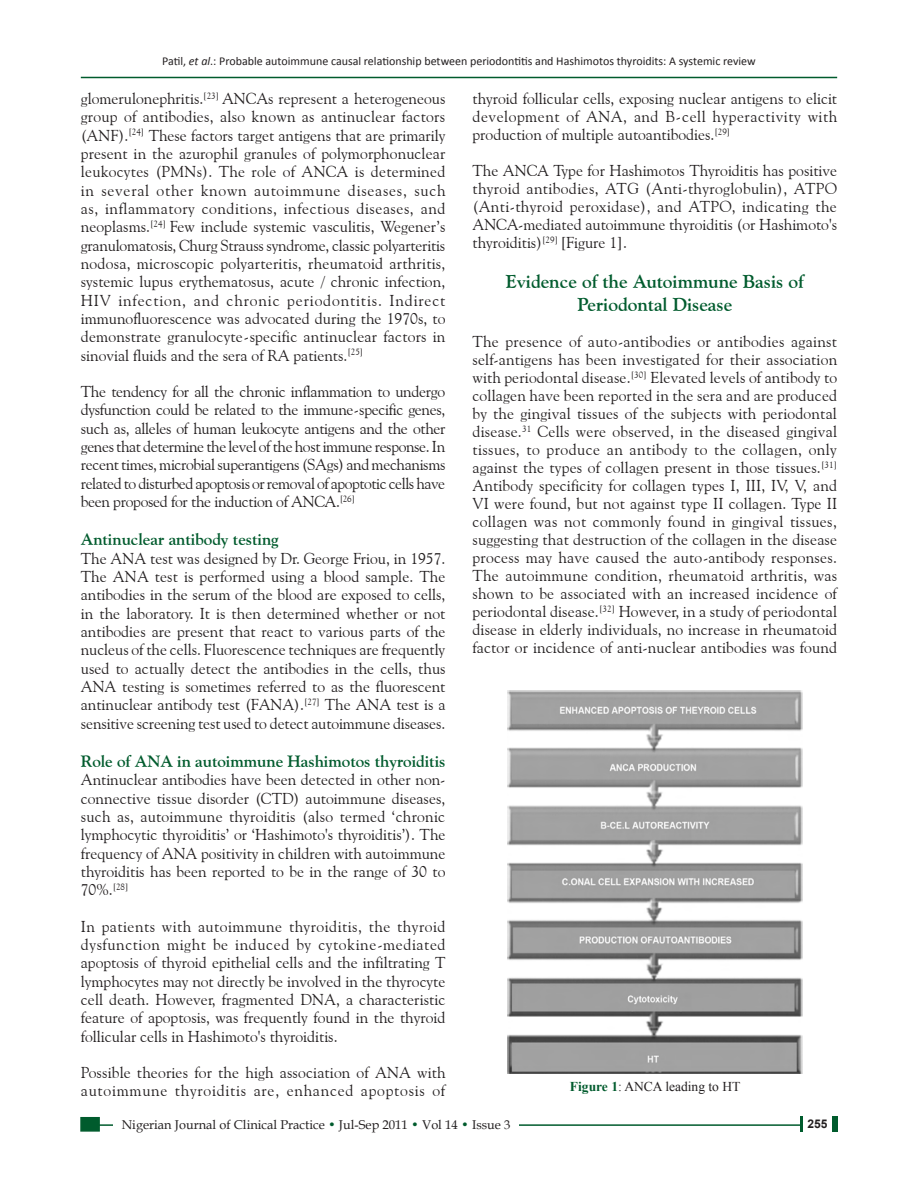
<style>
.page{position:relative;width:918px;height:1188px;background:#fff}
.page>*{position:absolute;margin:0;border:0;box-sizing:border-box;transform-origin:0 0}
.t1{font:700 18.75px/22.5px "Goudy Old Style BT";color:#005b2d;text-align:center}
.t2{font:700 16.5px "Goudy Old Style BT";color:#005b2d}
.TX{font:15.75px/18.3px "Goudy Old Style BT";color:#231f20;text-align:justify}
.TX-2{font:15.75px/18.3px "Goudy Old Style BT";letter-spacing:.03em;color:#231f20}
.FGC{font:13.5px "Times New Roman";color:#231f20}
.t3{font:12.75px "Book Antiqua";color:#231f20}
.t4{font:12px "Calibri";color:#231f20}
.t5{font:700 12px "Arial";color:#231f20}
.s1{font-style:italic}
.s2{font-weight:700;color:#005b2d}
.s3{color:#005b2d}
</style>
<div class="page">
<div style="left:80px;top:1117px;width:20px;height:15px;background:#005b2d;border:2px solid #005b2d"></div>
<div style="left:832px;top:1117px;width:6px;height:15px;background:#005b2d"></div>
<hr style="left:800px;top:1117px;width:3px;height:15px;background:#005b2d">
<hr style="left:95px;top:1124px;width:707px;height:2px;background:#005b2d">
<div style="left:113px;top:1120px;width:406px;height:14px;background:#fff"></div>
<hr style="left:81px;top:77px;width:756px;height:1px;background:#005b2d">
<img style="left:507px;top:691px;width:296px;height:382px">
<p class="t4" style="left:162px;top:53px;width:595px">Patil, <span class="s1">et al</span>.: Probable autoimmune causal relationship between periodontitis and Hashimotos thyroidits: A systemic review</p>
<p class="TX" style="left:81px;top:89px;width:366px">glomerulonephritis.<sup>[23]</sup> ANCAs represent a heterogeneous group of antibodies, also known as antinuclear factors (ANF).<sup>[24]</sup> These factors target antigens that are primarily present in the azurophil granules of polymorphonuclear leukocytes (PMNs). The role of ANCA is determined in several other known autoimmune diseases, such as, inflammatory conditions, infectious diseases, and neoplasms.<sup>[24]</sup> Few include systemic vasculitis, Wegener’s granulomatosis, Churg Strauss syndrome, classic polyarteritis nodosa, microscopic polyarteritis, rheumatoid arthritis, systemic lupus erythematosus, acute / chronic infection, HIV infection, and chronic periodontitis. Indirect immunofluorescence was advocated during the 1970s, to demonstrate granulocyte-specific antinuclear factors in sinovial fluids and the sera of RA patients.<sup>[25]</sup></p>
<p class="TX" style="left:81px;top:382px;width:366px">The tendency for all the chronic inflammation to undergo dysfunction could be related to the immune-specific genes, such as, alleles of human leukocyte antigens and the other genes that determine the level of the host immune response. In recent times, microbial superantigens (SAgs) and mechanisms related to disturbed apoptosis or removal of apoptotic cells have been proposed for the induction of ANCA.<sup>[26]</sup></p>
<h2 class="t2" style="left:81px;top:529px;width:199px">Antinuclear antibody testing</h2>
<p class="TX" style="left:81px;top:549px;width:366px">The ANA test was designed by Dr. George Friou, in 1957.<br>The ANA test is performed using a blood sample. The antibodies in the serum of the blood are exposed to cells, in the laboratory. It is then determined whether or not antibodies are present that react to various parts of the nucleus of the cells. Fluorescence techniques are frequently used to actually detect the antibodies in the cells, thus ANA testing is sometimes referred to as the fluorescent antinuclear antibody test (FANA).<sup>[27]</sup> The ANA test is a sensitive screening test used to detect autoimmune diseases.</p>
<h2 class="t2" style="left:81px;top:751px;width:366px">Role of ANA in autoimmune Hashimotos thyroiditis</h2>
<p class="TX" style="left:81px;top:770px;width:366px">Antinuclear antibodies have been detected in other non&shy;connective tissue disorder (CTD) autoimmune diseases, such as, autoimmune thyroiditis (also termed ‘chronic lymphocytic thyroiditis’ or ‘Hashimoto's thyroiditis’). The frequency of ANA positivity in children with autoimmune thyroiditis has been reported to be in the range of 30 to 70%.<sup>[28]</sup></p>
<p class="TX" style="left:81px;top:917px;width:366px">In patients with autoimmune thyroiditis, the thyroid dysfunction might be induced by cytokine-mediated apoptosis of thyroid epithelial cells and the infiltrating T lymphocytes may not directly be involved in the thyrocyte cell death. However, fragmented DNA, a characteristic feature of apoptosis, was frequently found in the thyroid follicular cells in Hashimoto's thyroiditis.</p>
<p class="TX-2" style="left:81px;top:1063px;width:366px">Possible theories for the high association of ANA with autoimmune thyroiditis are, enhanced apoptosis of</p>
<p class="TX" style="left:472px;top:89px;width:366px">thyroid follicular cells, exposing nuclear antigens to elicit development of ANA, and B-cell hyperactivity with production of multiple autoantibodies.<sup>[29]</sup></p>
<p class="TX" style="left:472px;top:161px;width:366px">The ANCA Type for Hashimotos Thyroiditis has positive thyroid antibodies, ATG (Anti-thyroglobulin), ATPO (Anti-thyroid peroxidase), and ATPO, indicating the ANCA-mediated autoimmune thyroiditis (or Hashimoto's thyroiditis)<sup>[29]</sup> [Figure 1].</p>
<h1 class="t1" style="left:506px;top:270px;width:299px">Evidence of the Autoimmune Basis of<br>Periodontal Disease</h1>
<p class="TX" style="left:472px;top:332px;width:366px">The presence of auto-antibodies or antibodies against self-antigens has been investigated for their association with periodontal disease.<sup>[30]</sup> Elevated levels of antibody to collagen have been reported in the sera and are produced by the gingival tissues of the subjects with periodontal disease.<sup>31</sup> Cells were observed, in the diseased gingival tissues, to produce an antibody to the collagen, only against the types of collagen present in those tissues.<sup>[31] </sup>Antibody specificity for collagen types I, III, IV, V, and VI were found, but not against type II collagen. Type II collagen was not commonly found in gingival tissues, suggesting that destruction of the collagen in the disease process may have caused the auto-antibody responses.<br>The autoimmune condition, rheumatoid arthritis, was shown to be associated with an increased incidence of periodontal disease.<sup>[32]</sup> However, in a study of periodontal disease in elderly individuals, no increase in rheumatoid factor or incidence of anti-nuclear antibodies was found</p>
<p class="FGC" style="left:570px;top:1078px;width:172px"><span class="s2">Figure 1</span>: ANCA leading to HT</p>
<p class="t3" style="left:122px;top:1116px;width:390px">Nigerian Journal of Clinical Practice <span class="s3">•</span> Jul-Sep 2011 <span class="s3">•</span> Vol 14 <span class="s3">•</span> Issue 3</p>
<p class="t5" style="left:807px;top:1115px;width:22px">255</p>
</div>
